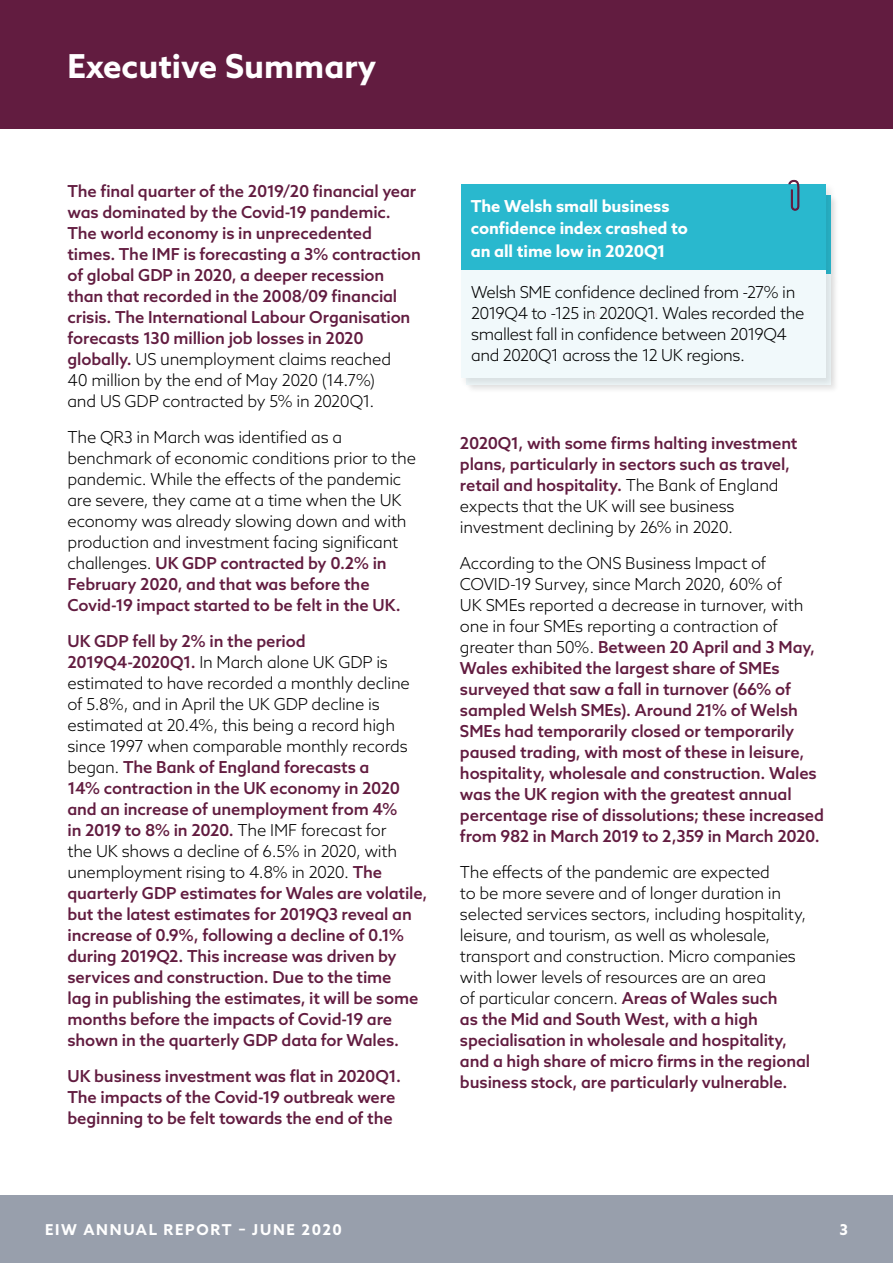
<style>
.page{position:relative;width:893px;height:1263px;background:#fff}
.page>*{position:absolute;margin:0;border:0;box-sizing:border-box;transform-origin:0 0}
.t1{font:700 33px "Azo Sans";color:#fff}
.t2{font:500 16.5px/21px "Azo Sans";letter-spacing:-.01em;color:#621c40}
.t3{font:300 16.5px/21px "Azo Sans";letter-spacing:-.015em;color:#000}
.t4{font:700 16.5px/22.5px "Azo Sans";letter-spacing:-.005em;color:#fff}
.t5{font:700 15px "Azo Sans";letter-spacing:.11em;color:#fff}
.s1{font-weight:300;color:#000}
.s2{font-weight:500;color:#621c40}
</style>
<div class="page">
<div style="left:0;top:1195px;width:893px;height:68px;background:#989fac"></div>
<div style="left:465px;top:194px;width:375px;height:200px;background:#fbfbfb"></div>
<div style="left:459px;top:182px;width:378px;height:207px;background:#000;opacity:.1"></div>
<div style="left:461px;top:271px;width:365px;height:107px;background:#f1f9fb"></div>
<div style="left:461px;top:184px;width:365px;height:86px;background:#29b8ce"></div>
<svg style="left:788px;top:180px;width:14px;height:31px"></svg>
<div style="left:0;top:0;width:893px;height:129px;background:#621c40"></div>
<h1 class="t1" style="left:68px;top:44px;width:310px">Executive Summary</h1>
<p class="t2" style="left:68px;top:180px;width:355px">The final quarter of the 2019/20 financial year was dominated by the Covid-19 pandemic.<br>The world economy is in unprecedented times. The IMF is forecasting a 3% contraction of global GDP in 2020, a deeper recession than that recorded in the 2008/09 financial crisis. The International Labour Organisation forecasts 130 million job losses in 2020 globally. <span class="s1">US unemployment claims reached<br>40 million by the end of May 2020 (14.7%)<br>and US GDP contracted by 5% in 2020Q1.</span></p>
<p class="t3" style="left:68px;top:426px;width:350px">The QR3 in March was identified as a benchmark of economic conditions prior to the pandemic. While the effects of the pandemic are severe, they came at a time when the UK economy was already slowing down and with production and investment facing significant challenges. <span class="s2">UK GDP contracted by 0.2% in February 2020, and that was before the Covid-19 impact started to be felt in the UK.</span></p>
<p class="t2" style="left:68px;top:630px;width:361px">UK GDP fell by 2% in the period 2019Q4-2020Q1. <span class="s1">In March alone UK GDP is estimated to have recorded a monthly decline of 5.8%, and in April the UK GDP decline is estimated at 20.4%, this being a record high since 1997 when comparable monthly records began.</span> The Bank of England forecasts a<br>14% contraction in the UK economy in 2020 and an increase of unemployment from 4%<br>in 2019 to 8% in 2020. <span class="s1">The IMF forecast for<br>the UK shows a decline of 6.5% in 2020, with unemployment rising to 4.8% in 2020.</span> The quarterly GDP estimates for Wales are volatile, but the latest estimates for 2019Q3 reveal an increase of 0.9%, following a decline of 0.1% during 2019Q2. This increase was driven by services and construction. Due to the time<br>lag in publishing the estimates, it will be some months before the impacts of Covid-19 are shown in the quarterly GDP data for Wales.</p>
<p class="t2" style="left:68px;top:1065px;width:335px">UK business investment was flat in 2020Q1.<br>The impacts of the Covid-19 outbreak were beginning to be felt towards the end of the</p>
<p class="t4" style="left:471px;top:194px;width:219px">The Welsh small business confidence index crashed to an all time low in 2020Q1</p>
<p class="t3" style="left:471px;top:281px;width:335px">Welsh SME confidence declined from -27% in 2019Q4 to -125 in 2020Q1. Wales recorded the smallest fall in confidence between 2019Q4 and 2020Q1 across the 12 UK regions.</p>
<p class="t2" style="left:460px;top:432px;width:339px">2020Q1, with some firms halting investment plans, particularly in sectors such as travel, retail and hospitality. <span class="s1">The Bank of England expects that the UK will see business investment declining by 26% in 2020.</span></p>
<p class="t2" style="left:460px;top:552px;width:365px"><span class="s1">According to the ONS Business Impact of COVID-19 Survey, since March 2020, 60% of<br>UK SMEs reported a decrease in turnover, with one in four SMEs reporting a contraction of greater than 50%.</span> Between 20 April and 3 May, Wales exhibited the largest share of SMEs surveyed that saw a fall in turnover (66% of sampled Welsh SMEs). Around 21% of Welsh SMEs had temporarily closed or temporarily paused trading, with most of these in leisure, hospitality, wholesale and construction. Wales was the UK region with the greatest annual percentage rise of dissolutions; these increased from 982 in March 2019 to 2,359 in March 2020.</p>
<p class="t3" style="left:460px;top:862px;width:352px">The effects of the pandemic are expected<br>to be more severe and of longer duration in selected services sectors, including hospitality, leisure, and tourism, as well as wholesale, transport and construction. Micro companies with lower levels of resources are an area<br>of particular concern. <span class="s2">Areas of Wales such<br>as the Mid and South West, with a high specialisation in wholesale and hospitality, and a high share of micro firms in the regional business stock, are particularly vulnerable.</span></p>
<p class="t5" style="left:45px;top:1219px;width:299px">EIW ANNUAL REPORT – JUNE 2020</p>
<p class="t5" style="left:839px;top:1219px;width:10px">3</p>
</div>
